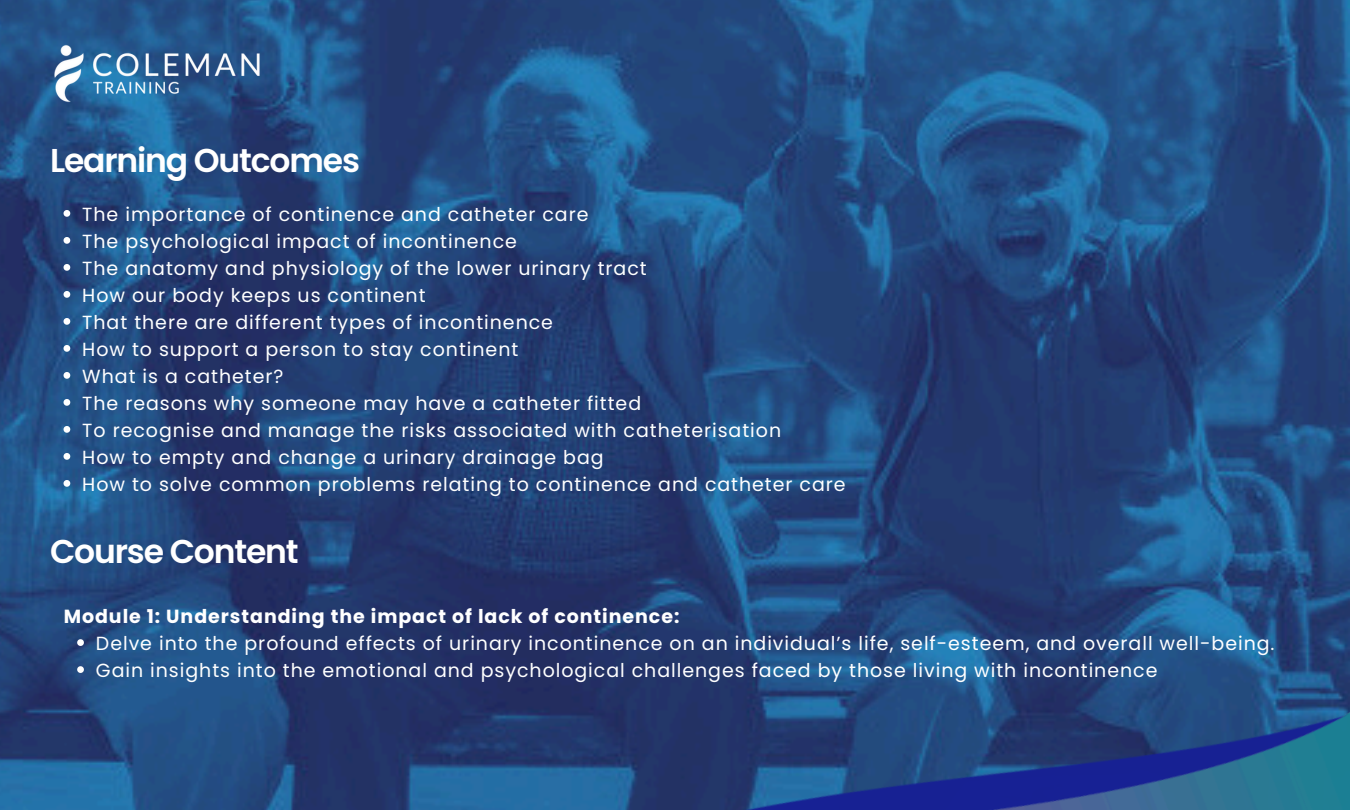
<style>
.page{position:relative;width:1350px;height:810px;background:#fff}
.page>*{position:absolute;margin:0;border:0;box-sizing:border-box;transform-origin:0 0}
.t1{font:600 33px "Poppins";letter-spacing:-.035em;color:#fff}
.t2{font:19px "Poppins";letter-spacing:.05em;color:#fff}
.t3{font:700 19px "Poppins";letter-spacing:.05em;color:#fff}
</style>
<div class="page">
<img style="left:0;top:0;width:1350px;height:810px">
<svg style="left:64px;top:210px;width:6px;height:7px"></svg>
<svg style="left:64px;top:237px;width:6px;height:7px"></svg>
<svg style="left:64px;top:264px;width:6px;height:7px"></svg>
<svg style="left:64px;top:291px;width:6px;height:7px"></svg>
<svg style="left:64px;top:318px;width:6px;height:7px"></svg>
<svg style="left:64px;top:345px;width:6px;height:7px"></svg>
<svg style="left:64px;top:372px;width:6px;height:7px"></svg>
<svg style="left:64px;top:399px;width:6px;height:7px"></svg>
<svg style="left:64px;top:426px;width:6px;height:7px"></svg>
<svg style="left:64px;top:453px;width:6px;height:7px"></svg>
<svg style="left:64px;top:480px;width:6px;height:7px"></svg>
<img style="left:42px;top:40px;width:229px;height:66px">
<img style="left:92px;top:418px;width:1258px;height:392px">
<img style="left:134px;top:495px;width:1216px;height:315px">
<svg style="left:77px;top:639px;width:7px;height:7px"></svg>
<svg style="left:77px;top:666px;width:7px;height:7px"></svg>
<p class="t1" style="left:50px;top:138px;width:312px">Learning Outcomes</p>
<p class="t2" style="left:82px;top:201px;width:508px">The importance of continence and catheter care</p>
<p class="t2" style="left:82px;top:228px;width:436px">The psychological impact of incontinence</p>
<h1 class="t2" style="left:82px;top:255px;width:566px">The anatomy and physiology of the lower urinary tract</h1>
<p class="t2" style="left:82px;top:282px;width:345px">How our body keeps us continent</p>
<p class="t2" style="left:82px;top:309px;width:472px">That there are different types of incontinence</p>
<p class="t2" style="left:82px;top:336px;width:438px">How to support a person to stay continent</p>
<p class="t2" style="left:82px;top:363px;width:203px">What is a catheter?</p>
<p class="t2" style="left:82px;top:390px;width:560px">The reasons why someone may have a catheter fitted</p>
<p class="t2" style="left:82px;top:417px;width:700px">To recognise and manage the risks associated with catheterisation</p>
<p class="t2" style="left:82px;top:444px;width:523px">How to empty and change a urinary drainage bag</p>
<p class="t2" style="left:82px;top:471px;width:765px">How to solve common problems relating to continence and catheter care</p>
<p class="t1" style="left:50px;top:528px;width:250px">Course Content</p>
<p class="t3" style="left:64px;top:603px;width:617px">Module 1: Understanding the impact of lack of continence:</p>
<p class="t2" style="left:96px;top:630px;width:1180px">Delve into the profound effects of urinary incontinence on an individual’s life, self-esteem, and overall well-being.</p>
<p class="t2" style="left:96px;top:657px;width:1063px">Gain insights into the emotional and psychological challenges faced by those living with incontinence</p>
</div>
